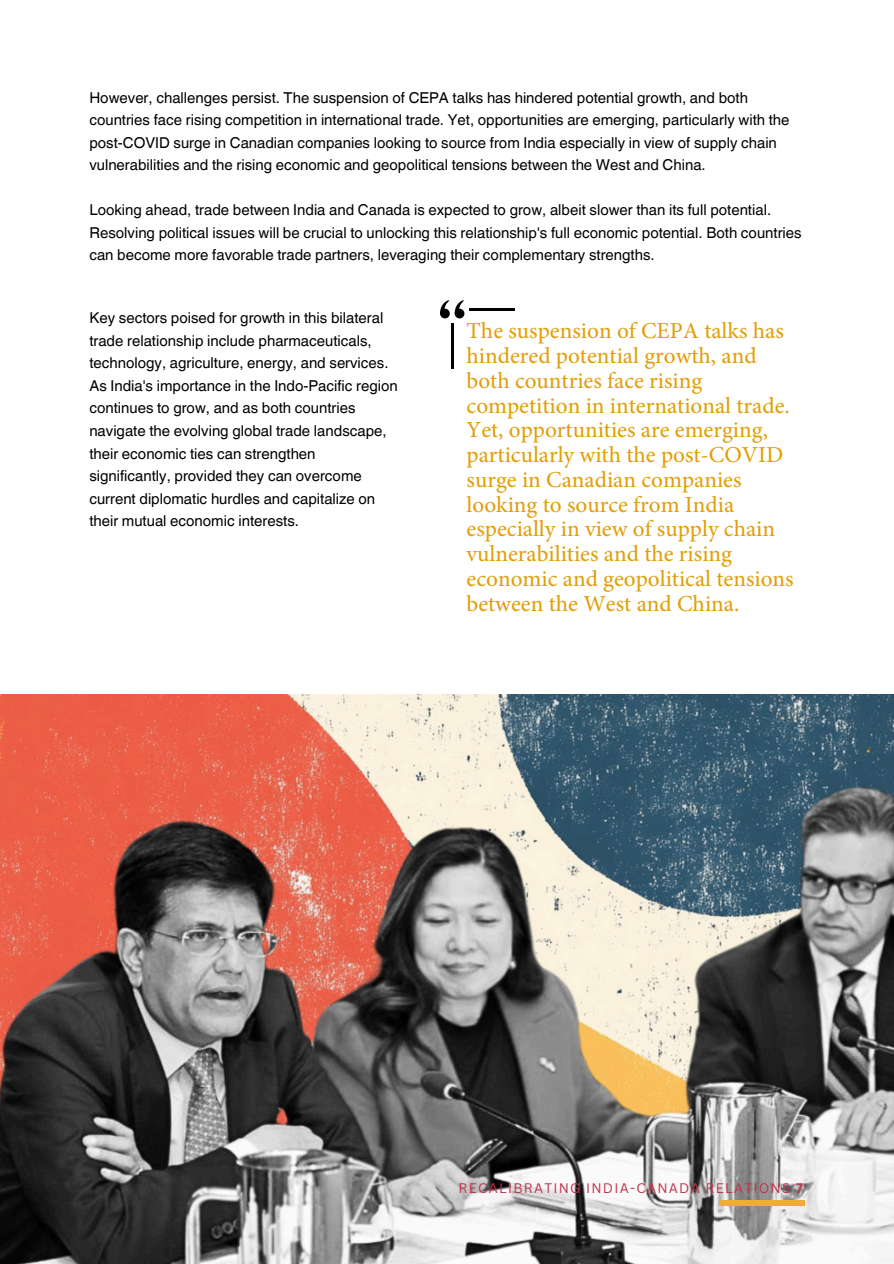
<style>
.page{position:relative;width:894px;height:1264px;background:#fff}
.page>*{position:absolute;margin:0;border:0;box-sizing:border-box;transform-origin:0 0}
.t1{font:22.5px/24.8px "Adobe Hebrew";color:#e19f0a}
.t2{font:15px/22.5px "Helvetica World";color:#000}
.t3{font:13.5px "Canva Sans";letter-spacing:.09em;color:#bf3449}
.s1{font-weight:700}
</style>
<div class="page">
<svg style="left:440px;top:300px;width:24px;height:17px"></svg>
<hr style="left:451px;top:323px;width:2px;height:45px;background:#000">
<hr style="left:469px;top:308px;width:45px;height:3px;background:#000">
<img style="left:0;top:694px;width:893px;height:569px">
<div style="left:718px;top:1199px;width:86px;height:6px;background:#efab40"></div>
<h2 class="t2" style="left:89px;top:86px;width:701px">However, challenges persist. The suspension of CEPA talks has hindered potential growth, and both countries face rising competition in international trade. Yet, opportunities are emerging, particularly with the post-COVID surge in Canadian companies looking to source from India especially in view of supply chain vulnerabilities and the rising economic and geopolitical tensions between the West and China.</h2>
<h2 class="t2" style="left:89px;top:199px;width:713px">Looking ahead, trade between India and Canada is expected to grow, albeit slower than its full potential.<br>Resolving political issues will be crucial to unlocking this relationship's full economic potential. Both countries can become more favorable trade partners, leveraging their complementary strengths.</h2>
<h2 class="t2" style="left:89px;top:307px;width:310px">Key sectors poised for growth in this bilateral trade relationship include pharmaceuticals, technology, agriculture, energy, and services.<br>As India's importance in the Indo-Pacific region continues to grow, and as both countries navigate the evolving global trade landscape, their economic ties can strengthen significantly, provided they can overcome current diplomatic hurdles and capitalize on their mutual economic interests.</h2>
<p class="t1" style="left:466px;top:321px;width:328px">The suspension of CEPA talks has hindered potential growth, and both countries face rising competition in international trade.<br>Yet, opportunities are emerging, particularly with the post-COVID surge in Canadian companies looking to source from India especially in view of supply chain vulnerabilities and the rising economic and geopolitical tensions between the West and China.</p>
<h1 class="t3" style="left:458px;top:1178px;width:346px">RECALIBRATING INDIA-CANADA RELATIONS <span class="s1">7</span></h1>
</div>
